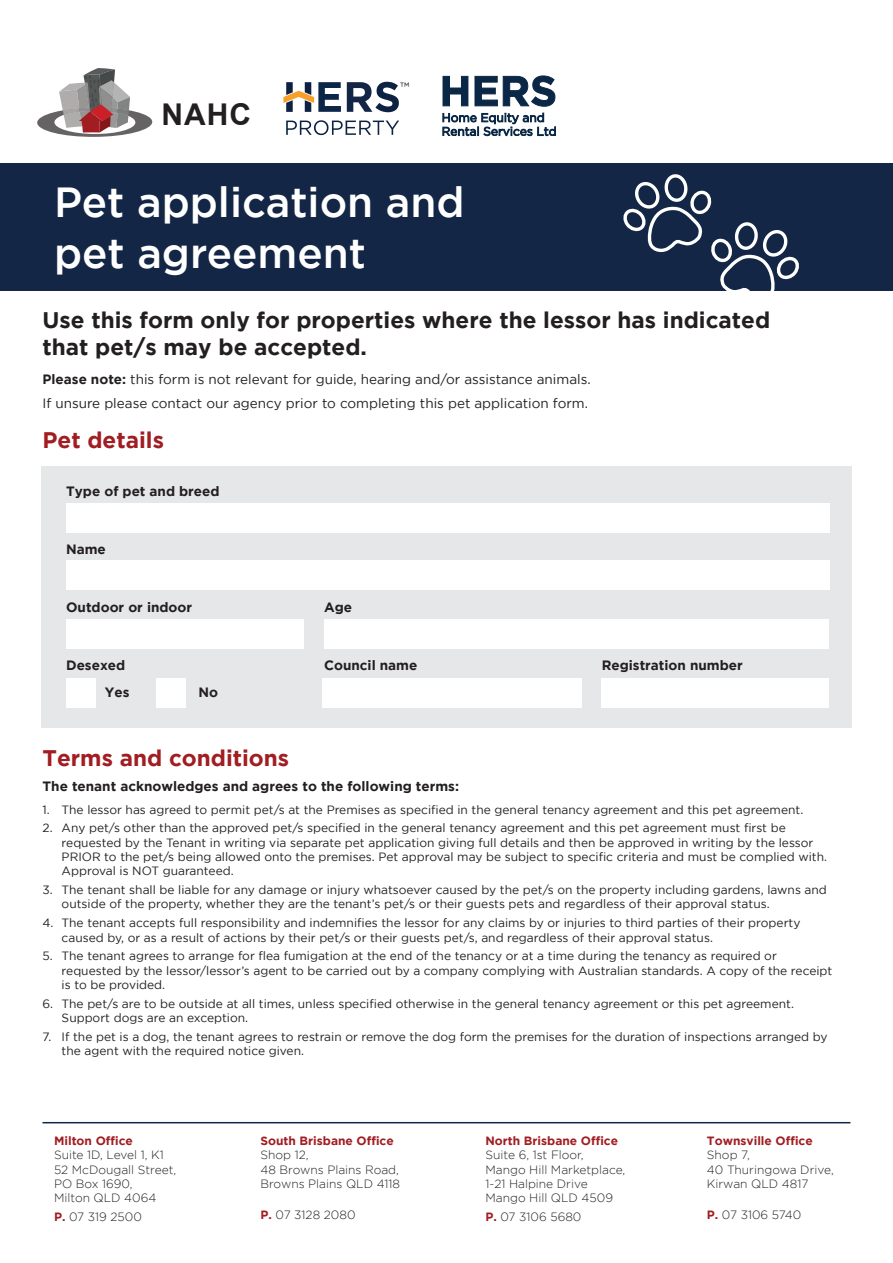
<style>
.page{position:relative;width:893px;height:1263px;background:#fff}
.page>*{position:absolute;margin:0;border:0;box-sizing:border-box;transform-origin:0 0}
.t1{font:500 42px/50.4px "Gotham";color:#fff}
.t2{font:700 30px "Arial";color:#231f20}
.t3{font:700 23.85px "Arial";color:#231f20}
.t4{font:700 22.5px/27px "Gotham";color:#231f20}
.t5{font:700 22.5px "Gotham";color:#a11d22}
.t6{font:13.5px/24.8px "Gotham";color:#231f20}
.t7{font:700 13.5px "Gotham";color:#231f20}
.t8{font:12px/14.4px "Gotham";color:#231f20}
.t9{font:300 12px/14.4px "Gotham";color:#231f20}
.t10{font:700 12px "Gotham";color:#a11d22}
.s1{font-weight:700}
.s2{font-weight:700;color:#a11d22}
</style>
<div class="page">
<div style="left:0;top:163px;width:893px;height:128px;background:#132646"></div>
<svg style="left:347px;top:82px;width:52px;height:30px"></svg>
<svg style="left:286px;top:120px;width:113px;height:15px"></svg>
<svg style="left:283px;top:82px;width:58px;height:30px"></svg>
<svg style="left:37px;top:68px;width:115px;height:69px"></svg>
<svg style="left:443px;top:113px;width:113px;height:23px"></svg>
<svg style="left:443px;top:76px;width:25px;height:30px"></svg>
<svg style="left:475px;top:76px;width:22px;height:30px"></svg>
<svg style="left:503px;top:76px;width:52px;height:30px"></svg>
<div style="left:41px;top:467px;width:810px;height:261px;background:#e6e7e9"></div>
<div style="left:66px;top:619px;width:238px;height:29px;background:#fff"></div>
<div style="left:324px;top:619px;width:505px;height:29px;background:#fff"></div>
<div style="left:66px;top:503px;width:763px;height:29px;background:#fff"></div>
<div style="left:323px;top:678px;width:259px;height:30px;background:#fff"></div>
<div style="left:66px;top:560px;width:763px;height:30px;background:#fff"></div>
<svg style="left:623px;top:175px;width:176px;height:116px"></svg>
<div style="left:66px;top:678px;width:30px;height:30px;background:#fff"></div>
<div style="left:156px;top:678px;width:30px;height:30px;background:#fff"></div>
<div style="left:602px;top:678px;width:227px;height:30px;background:#fff"></div>
<hr style="left:43px;top:1122px;width:807px;height:1px;background:#132646">
<h2 class="t2" style="left:161px;top:94px;width:91px">NAHC</h2>
<h3 class="t3" style="left:166px;top:102px;width:70px">NAHC</h3>
<p class="t6" style="left:400px;top:75px;width:11px">™</p>
<h1 class="t1" style="left:54px;top:176px;width:412px">Pet application and pet agreement</h1>
<h3 class="t4" style="left:43px;top:306px;width:729px">Use this form only for properties where the lessor has indicated that pet/s may be accepted.</h3>
<p class="t6" style="left:43px;top:366px;width:550px"><span class="s1">Please note:</span> this form is not relevant for guide, hearing and/or assistance animals.<br>If unsure please contact our agency prior to completing this pet application form.</p>
<h3 class="t5" style="left:43px;top:427px;width:123px">Pet details</h3>
<p class="t7" style="left:66px;top:483px;width:155px">Type of pet and breed</p>
<p class="t7" style="left:66px;top:541px;width:41px">Name</p>
<p class="t7" style="left:66px;top:600px;width:128px">Outdoor or indoor</p>
<p class="t7" style="left:324px;top:600px;width:30px">Age</p>
<p class="t7" style="left:66px;top:658px;width:61px">Desexed</p>
<p class="t7" style="left:324px;top:658px;width:95px">Council name</p>
<p class="t7" style="left:602px;top:658px;width:143px">Registration number</p>
<p class="t7" style="left:105px;top:684px;width:26px">Yes</p>
<p class="t7" style="left:198px;top:684px;width:21px">No</p>
<h3 class="t5" style="left:43px;top:745px;width:248px">Terms and conditions</h3>
<p class="t7" style="left:43px;top:778px;width:418px">The tenant acknowledges and agrees to the following terms:</p>
<p class="t8" style="left:43px;top:802px;width:762px">1. The lessor has agreed to permit pet/s at the Premises as specified in the general tenancy agreement and this pet agreement.</p>
<p class="t8" style="left:62px;top:820px;width:767px;text-indent:-19px">2. Any pet/s other than the approved pet/s specified in the general tenancy agreement and this pet agreement must first be requested by the Tenant in writing via separate pet application giving full details and then be approved in writing by the lessor PRIOR to the pet/s being allowed onto the premises. Pet approval may be subject to specific criteria and must be complied with.<br>Approval is NOT guaranteed.</p>
<p class="t8" style="left:62px;top:882px;width:767px;text-indent:-19px">3. The tenant shall be liable for any damage or injury whatsoever caused by the pet/s on the property including gardens, lawns and outside of the property, whether they are the tenant’s pet/s or their guests pets and regardless of their approval status.</p>
<p class="t8" style="left:62px;top:915px;width:740px;text-indent:-19px">4. The tenant accepts full responsibility and indemnifies the lessor for any claims by or injuries to third parties of their property caused by, or as a result of actions by their pet/s or their guests pet/s, and regardless of their approval status.</p>
<p class="t8" style="left:62px;top:948px;width:772px;text-indent:-19px">5. The tenant agrees to arrange for flea fumigation at the end of the tenancy or at a time during the tenancy as required or requested by the lessor/lessor’s agent to be carried out by a company complying with Australian standards. A copy of the receipt is to be provided.</p>
<p class="t8" style="left:62px;top:996px;width:734px;text-indent:-19px">6. The pet/s are to be outside at all times, unless specified otherwise in the general tenancy agreement or this pet agreement.<br>Support dogs are an exception.</p>
<p class="t8" style="left:62px;top:1029px;width:767px;text-indent:-19px">7. If the pet is a dog, the tenant agrees to restrain or remove the dog form the premises for the duration of inspections arranged by the agent with the required notice given.</p>
<p class="t10" style="left:54px;top:1134px;width:80px">Milton Office</p>
<p class="t9" style="left:54px;top:1147px;width:124px">Suite 1D, Level 1, K1<br>52 McDougall Street,<br>PO Box 1690,<br>Milton QLD 4064</p>
<p class="t9" style="left:54px;top:1209px;width:89px"><span class="s2">P.</span> 07 319 2500</p>
<p class="t10" style="left:260px;top:1134px;width:135px">South Brisbane Office</p>
<p class="t9" style="left:260px;top:1147px;width:141px">Shop 12,<br>48 Browns Plains Road,<br>Browns Plains QLD 4118</p>
<p class="t9" style="left:260px;top:1208px;width:97px"><span class="s2">P.</span> 07 3128 2080</p>
<p class="t10" style="left:485px;top:1134px;width:134px">North Brisbane Office</p>
<p class="t9" style="left:485px;top:1147px;width:141px">Suite 6, 1st Floor,<br>Mango Hill Marketplace,<br>1-21 Halpine Drive<br>Mango Hill QLD 4509</p>
<p class="t9" style="left:485px;top:1209px;width:98px"><span class="s2">P.</span> 07 3106 5680</p>
<p class="t10" style="left:707px;top:1134px;width:107px">Townsville Office</p>
<p class="t9" style="left:707px;top:1147px;width:128px">Shop 7,<br>40 Thuringowa Drive,<br>Kirwan QLD 4817</p>
<p class="t9" style="left:707px;top:1208px;width:96px"><span class="s2">P.</span> 07 3106 5740</p>
</div>
